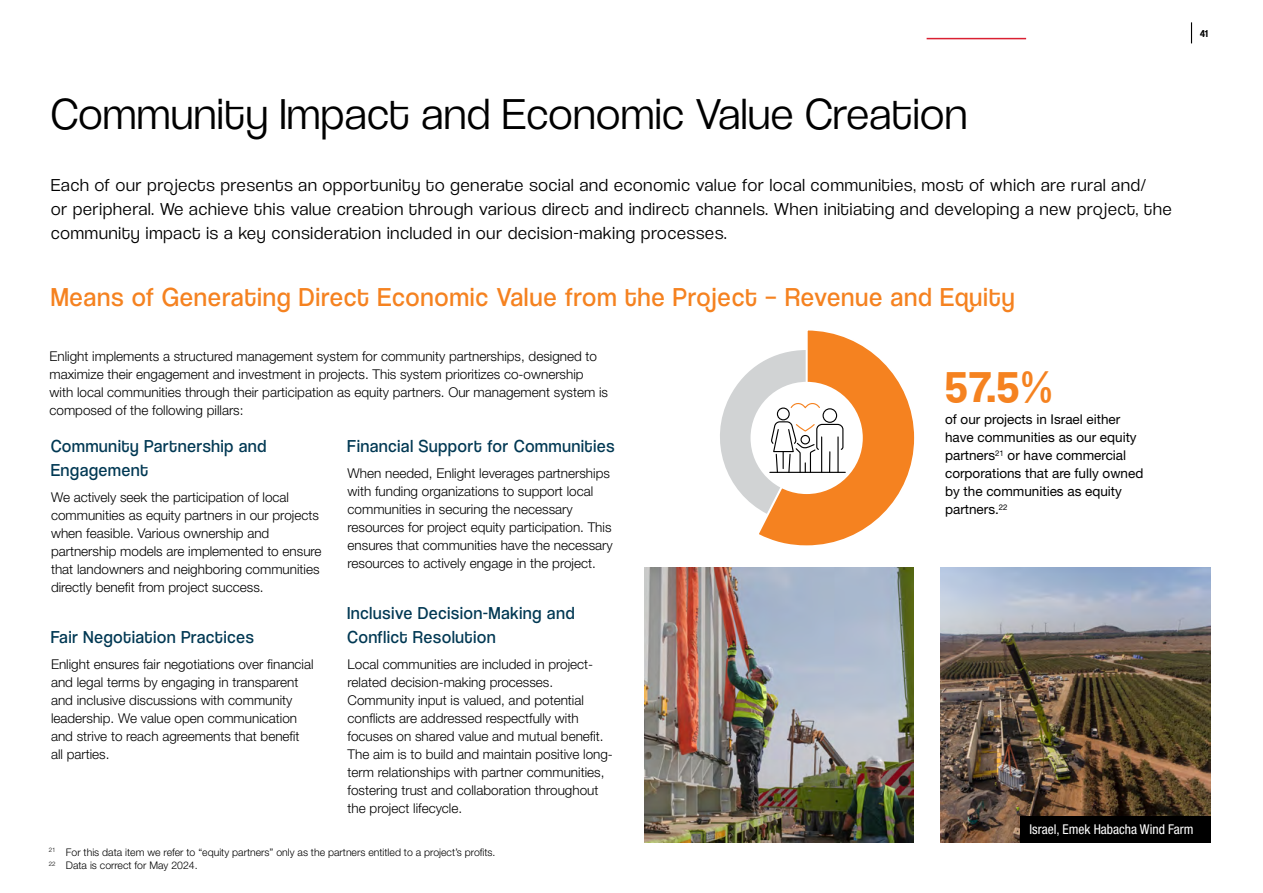
<style>
.page{position:relative;width:1263px;height:893px;background:#fff}
.page>*{position:absolute;margin:0;border:0;box-sizing:border-box;transform-origin:0 0}
.t1{font:45px "Coolvetica Lt";letter-spacing:.02em;color:#000}
.t2{font:700 45px "Coolvetica Rg";color:#f58220}
.t3{font:27px "Coolvetica Bk";letter-spacing:.05em;color:#f58220;scale:.95 1}
.t4{font:18px/24px "Coolvetica Lt";letter-spacing:.05em;color:#000}
.t5{font:18px/24px "Coolvetica Bk";letter-spacing:.05em;color:#003853;scale:.95 1}
.t6{font:300 13.5px/18px "Helvetica Neue LT Std";color:#000}
.t7{font:13.5px/18px "Helvetica Neue LT Std";color:#000}
.t8{font:condensed 13.5px "Helvetica Neue LT Std";color:#fff}
.t9{font:300 10.5px/13.5px "Helvetica Neue LT Std";color:#000}
.t10{font:10.5px "Coolvetica Rg";color:#000}
</style>
<div class="page">
<hr style="left:927px;top:38px;width:99px;height:1px;background:#da2032">
<svg style="left:1191px;top:22px;width:1px;height:21px"></svg>
<img style="left:644px;top:568px;width:270px;height:274px">
<img style="left:941px;top:567px;width:270px;height:275px">
<div style="left:1020px;top:816px;width:191px;height:26px;background:#000"></div>
<svg style="left:720px;top:330px;width:195px;height:216px"></svg>
<h1 class="t1" style="left:51px;top:88px;width:918px">Community Impact and Economic Value Creation</h1>
<p class="t4" style="left:51px;top:173px;width:1122px">Each of our projects presents an opportunity to generate social and economic value for local communities, most of which are rural and/<br>or peripheral. We achieve this value creation through various direct and indirect channels. When initiating and developing a new project, the community impact is a key consideration included in our decision-making processes.</p>
<h2 class="t3" style="left:51px;top:281px;width:1016px">Means of Generating Direct Economic Value from the Project – Revenue and Equity</h2>
<p class="t6" style="left:50px;top:347px;width:560px">Enlight implements a structured management system for community partnerships, designed to maximize their engagement and investment in projects. This system prioritizes co-ownership with local communities through their participation as equity partners. Our management system is composed of the following pillars:</p>
<h3 class="t5" style="left:51px;top:434px;width:228px">Community Partnership and<br>Engagement</h3>
<p class="t6" style="left:51px;top:488px;width:272px">We actively seek the participation of local communities as equity partners in our projects when feasible. Various ownership and partnership models are implemented to ensure that landowners and neighboring communities directly benefit from project success.</p>
<h3 class="t5" style="left:51px;top:625px;width:215px">Fair Negotiation Practices</h3>
<p class="t6" style="left:51px;top:655px;width:264px">Enlight ensures fair negotiations over financial and legal terms by engaging in transparent and inclusive discussions with community leadership. We value open communication and strive to reach agreements that benefit all parties.</p>
<h1 class="t2" style="left:945px;top:361px;width:108px">57.5%</h1>
<p class="t7" style="left:945px;top:410px;width:200px">of our projects in Israel either have communities as our equity partners<sup>21</sup> or have commercial corporations that are fully owned by the communities as equity partners.<sup>22</sup></p>
<h3 class="t5" style="left:348px;top:434px;width:282px">Financial Support for Communities</h3>
<p class="t6" style="left:348px;top:464px;width:267px">When needed, Enlight leverages partnerships with funding organizations to support local communities in securing the necessary resources for project equity participation. This ensures that communities have the necessary resources to actively engage in the project.</p>
<h3 class="t5" style="left:348px;top:601px;width:240px">Inclusive Decision-Making and<br>Conflict Resolution</h3>
<p class="t6" style="left:348px;top:655px;width:267px">Local communities are included in project&shy;related decision-making processes.<br>Community input is valued, and potential conflicts are addressed respectfully with focuses on shared value and mutual benefit.<br>The aim is to build and maintain positive long&shy;term relationships with partner communities, fostering trust and collaboration throughout the project lifecycle.</p>
<p class="t10" style="left:1200px;top:27px;width:9px">41</p>
<p class="t9" style="left:49px;top:845px;width:448px"><sup>21</sup> For this data item we refer to “equity partners” only as the partners entitled to a project’s profits.<br><sup>22</sup> Data is correct for May 2024.</p>
<p class="t8" style="left:1029px;top:821px;width:166px">Israel, Emek Habacha Wind Farm</p>
</div>
